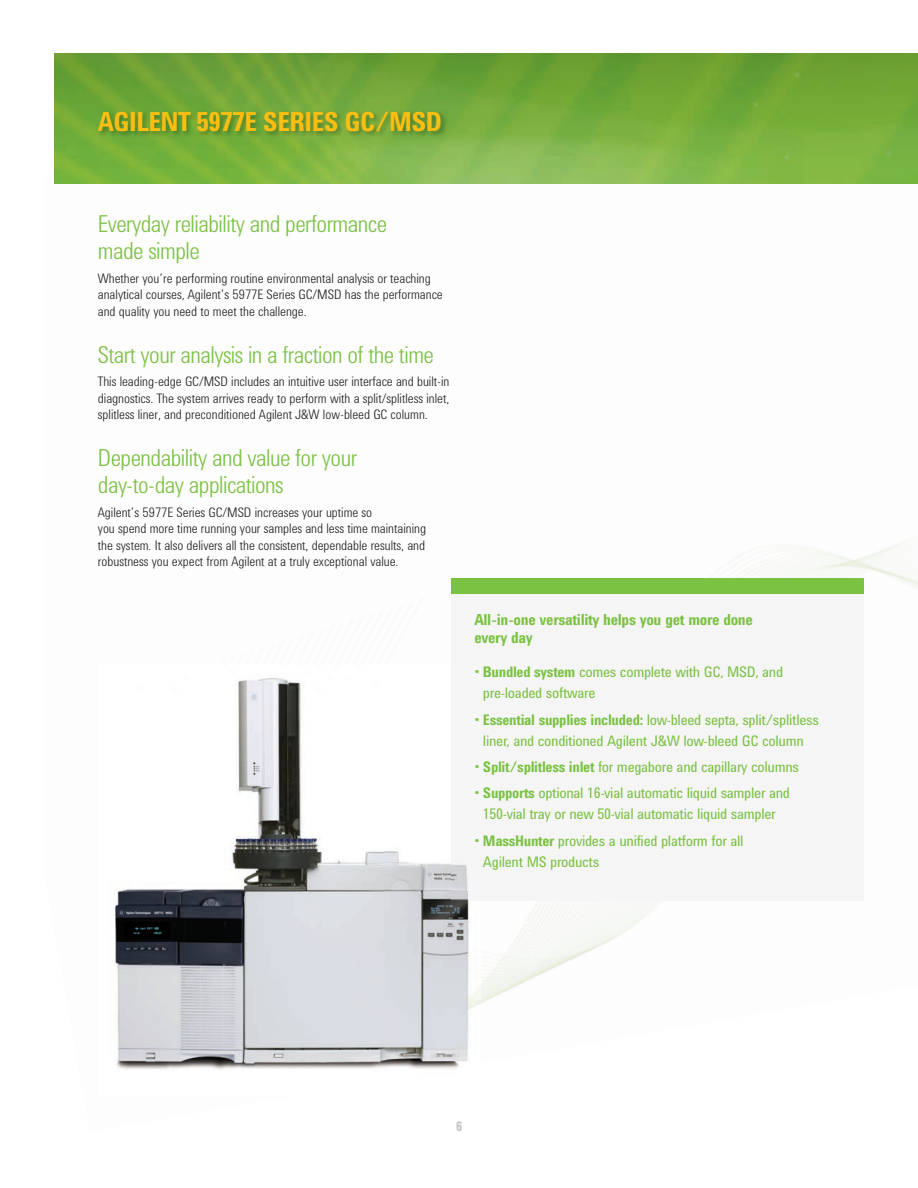
<style>
.page{position:relative;width:918px;height:1188px;background:#fff}
.page>*{position:absolute;margin:0;border:0;box-sizing:border-box;transform-origin:0 0}
.t1{font:700 27px "Agilent Condensed CFF";letter-spacing:-.02em;color:#fdbe12}
.t2{font:300 24px/27px "Agilent Condensed CFF";letter-spacing:-.02em;color:#7bc142}
.t3{font:700 15.75px/17.2px "Agilent Condensed CFF";letter-spacing:-.02em;color:#7bc142}
.t4{font:15px/21px "Agilent Condensed CFF";letter-spacing:-.02em;color:#7bc142}
.t5{font:300 13.5px/16.5px "Agilent Condensed CFF";color:#231f20}
.t6{font:700 13.5px "Agilent Condensed CFF";color:#c2c3c6}
.s1{font-weight:700}
</style>
<div class="page">
<img style="left:54px;top:54px;width:864px;height:123px">
<img style="left:54px;top:177px;width:288px;height:7px">
<img style="left:342px;top:177px;width:315px;height:7px">
<img style="left:657px;top:177px;width:261px;height:7px">
<img style="left:712px;top:541px;width:206px;height:47px">
<img style="left:498px;top:931px;width:23px;height:64px">
<img style="left:521px;top:901px;width:140px;height:83px">
<img style="left:481px;top:965px;width:17px;height:38px">
<img style="left:97px;top:109px;width:351px;height:29px">
<div style="left:452px;top:589px;width:412px;height:311px;background:#f5f5f6"></div>
<div style="left:452px;top:579px;width:412px;height:15px;background:#7bc142"></div>
<img style="left:114px;top:678px;width:367px;height:391px">
<img style="left:452px;top:678px;width:29px;height:222px">
<h1 class="t1" style="left:98px;top:111px;width:346px">AGILENT 5977E SERIES GC/MSD</h1>
<h2 class="t2" style="left:98px;top:213px;width:291px">Everyday reliability and performance made simple</h2>
<p class="t5" style="left:98px;top:271px;width:346px">Whether you’re performing routine environmental analysis or teaching analytical courses, Agilent’s 5977E Series GC/MSD has the performance and quality you need to meet the challenge.</p>
<h2 class="t2" style="left:98px;top:343px;width:338px">Start your analysis in a fraction of the time</h2>
<p class="t5" style="left:98px;top:374px;width:353px;text-align:justify">This leading-edge GC/MSD includes an intuitive user interface and built-in diagnostics. The system arrives ready to perform with a split/splitless inlet, splitless liner, and preconditioned Agilent J&amp;W low-bleed GC column.</p>
<h2 class="t2" style="left:98px;top:447px;width:261px">Dependability and value for your day-to-day applications</h2>
<p class="t5" style="left:98px;top:505px;width:330px">Agilent’s 5977E Series GC/MSD increases your uptime so<br>you spend more time running your samples and less time maintaining the system. It also delivers all the consistent, dependable results, and robustness you expect from Agilent at a truly exceptional value.</p>
<p class="t3" style="left:474px;top:613px;width:280px">All-in-one versatility helps you get more done every day</p>
<p class="t4" style="left:483px;top:663px;width:302px;text-indent:-9px"><span class="s1">• Bundled system</span> comes complete with GC, MSD, and pre-loaded software</p>
<p class="t4" style="left:474px;top:710px;width:346px;text-align:center"><span class="s1">• Essential supplies included:</span> low-bleed septa, split/splitless liner, and conditioned Agilent J&amp;W low-bleed GC column</p>
<p class="t4" style="left:474px;top:757px;width:326px"><span class="s1">• Split/splitless inlet</span> for megabore and capillary columns</p>
<p class="t4" style="left:474px;top:784px;width:317px;text-align:center"><span class="s1">• Supports</span> optional 16-vial automatic liquid sampler and<br>150-vial tray or new 50-vial automatic liquid sampler</p>
<p class="t4" style="left:483px;top:831px;width:262px;text-indent:-9px"><span class="s1">• MassHunter</span> provides a unified platform for all<br>Agilent MS products</p>
<p class="t6" style="left:456px;top:1121px;width:8px">6</p>
</div>
